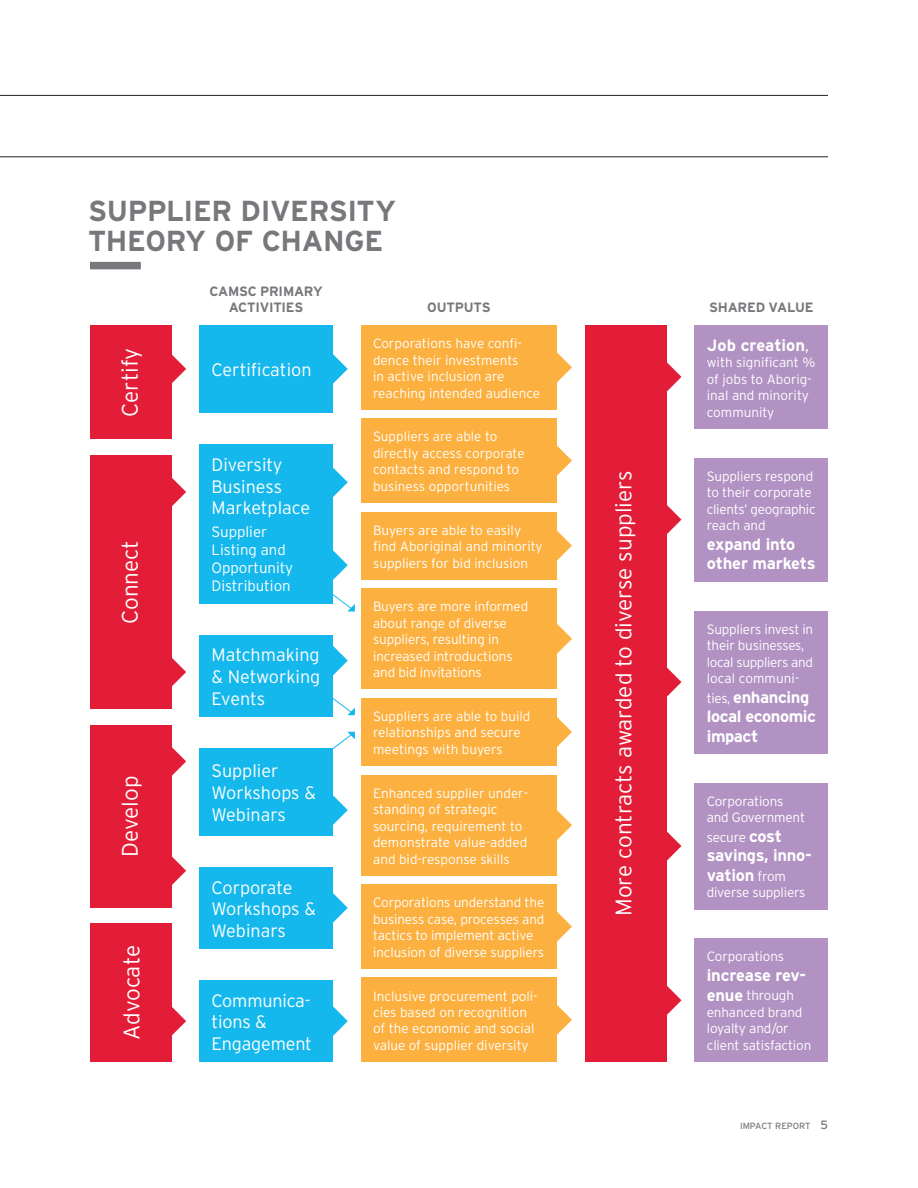
<style>
.page{position:relative;width:918px;height:1188px;background:#fff}
.page>*{position:absolute;margin:0;border:0;box-sizing:border-box;transform-origin:0 0}
.t1{font:700 28.95px/30.6px "Interstate";letter-spacing:-.005em;color:#76787b}
.t2{font:300 22.5px "Interstate";color:#fff}
.t3{font:300 18px/21.6px "Interstate";color:#fff}
.t4{font:700 16.5px/19.5px "Interstate";letter-spacing:-.02em;color:#fff}
.t5{font:700 16.5px "Interstate";color:#fff}
.t6{font:300 15px/18px "Interstate";color:#fff}
.t7{font:300 13.5px/16.5px "Interstate";letter-spacing:-.01em;color:#fff}
.t8{font:700 13.5px/16.2px "Interstate";letter-spacing:-.015em;color:#76787b;text-align:center}
.t9{font:9px "Interstate";color:#76787b}
.s1{font-weight:300}
.s2{font-weight:300;font-size:13.5px}
.s3{font-weight:700;font-size:16.5px}
.s4{font-size:12px}
</style>
<div class="page">
<div style="left:695px;top:325px;width:133px;height:104px;background:#b192c3"></div>
<div style="left:695px;top:458px;width:133px;height:123px;background:#b192c3"></div>
<div style="left:695px;top:611px;width:133px;height:143px;background:#b192c3"></div>
<div style="left:695px;top:783px;width:133px;height:126px;background:#b192c3"></div>
<div style="left:695px;top:939px;width:133px;height:123px;background:#b192c3"></div>
<div style="left:361px;top:418px;width:196px;height:85px;background:#fbb03f"></div>
<div style="left:361px;top:775px;width:196px;height:101px;background:#fbb03f"></div>
<div style="left:361px;top:884px;width:196px;height:85px;background:#fbb03f"></div>
<div style="left:361px;top:978px;width:196px;height:84px;background:#fbb03f"></div>
<div style="left:361px;top:325px;width:196px;height:85px;background:#fbb03f"></div>
<div style="left:361px;top:512px;width:196px;height:68px;background:#fbb03f"></div>
<div style="left:361px;top:588px;width:196px;height:101px;background:#fbb03f"></div>
<div style="left:361px;top:698px;width:196px;height:68px;background:#fbb03f"></div>
<div style="left:585px;top:325px;width:81px;height:736px;background:#e31d38"></div>
<div style="left:90px;top:325px;width:81px;height:114px;background:#e31d38"></div>
<div style="left:90px;top:455px;width:81px;height:254px;background:#e31d38"></div>
<div style="left:90px;top:725px;width:81px;height:182px;background:#e31d38"></div>
<div style="left:90px;top:923px;width:81px;height:139px;background:#e31d38"></div>
<div style="left:90px;top:262px;width:51px;height:7px;background:#76787b"></div>
<div style="left:200px;top:867px;width:133px;height:82px;background:#15b8ec"></div>
<div style="left:200px;top:980px;width:133px;height:82px;background:#15b8ec"></div>
<div style="left:200px;top:635px;width:133px;height:82px;background:#15b8ec"></div>
<div style="left:200px;top:444px;width:133px;height:159px;background:#15b8ec"></div>
<div style="left:200px;top:748px;width:133px;height:87px;background:#15b8ec"></div>
<svg style="left:333px;top:731px;width:22px;height:18px"></svg>
<svg style="left:322px;top:594px;width:33px;height:18px"></svg>
<svg style="left:333px;top:698px;width:22px;height:18px"></svg>
<hr style="left:0;top:157px;width:828px;height:1px;background:#231f20">
<hr style="left:0;top:95px;width:828px;height:1px;background:#231f20">
<svg style="left:333px;top:354px;width:15px;height:30px"></svg>
<svg style="left:333px;top:467px;width:15px;height:30px"></svg>
<svg style="left:333px;top:550px;width:15px;height:30px"></svg>
<svg style="left:333px;top:646px;width:15px;height:30px"></svg>
<svg style="left:333px;top:795px;width:15px;height:30px"></svg>
<svg style="left:333px;top:893px;width:15px;height:30px"></svg>
<svg style="left:333px;top:1006px;width:15px;height:30px"></svg>
<svg style="left:557px;top:1005px;width:15px;height:30px"></svg>
<svg style="left:557px;top:912px;width:15px;height:30px"></svg>
<svg style="left:557px;top:810px;width:15px;height:30px"></svg>
<svg style="left:557px;top:717px;width:15px;height:30px"></svg>
<svg style="left:557px;top:624px;width:15px;height:30px"></svg>
<svg style="left:557px;top:531px;width:15px;height:30px"></svg>
<svg style="left:557px;top:446px;width:15px;height:30px"></svg>
<svg style="left:557px;top:352px;width:15px;height:31px"></svg>
<svg style="left:666px;top:362px;width:15px;height:30px"></svg>
<svg style="left:171px;top:354px;width:15px;height:30px"></svg>
<svg style="left:171px;top:746px;width:15px;height:31px"></svg>
<svg style="left:171px;top:856px;width:15px;height:30px"></svg>
<svg style="left:171px;top:1006px;width:15px;height:30px"></svg>
<svg style="left:171px;top:477px;width:15px;height:30px"></svg>
<svg style="left:171px;top:657px;width:15px;height:30px"></svg>
<svg style="left:666px;top:505px;width:15px;height:30px"></svg>
<svg style="left:666px;top:667px;width:15px;height:30px"></svg>
<svg style="left:666px;top:831px;width:15px;height:30px"></svg>
<svg style="left:666px;top:985px;width:15px;height:30px"></svg>
<div style="left:200px;top:325px;width:133px;height:88px;background:#15b8ec"></div>
<h1 class="t1" style="left:88px;top:195px;width:297px;text-indent:153px">DIVERSITY<br>Theory of Change</h1>
<p class="t8" style="left:209px;top:283px;width:115px">CAMSC Primary<br>Activities</p>
<h1 class="t1" style="left:88px;top:195px;width:37px">SUPPLIER</h1>
<p class="t8" style="left:427px;top:299px;width:63px">Outputs</p>
<p class="t8" style="left:709px;top:299px;width:106px">Shared Value</p>
<h2 class="t2" style="left:117px;top:417px;width:71px;rotate:-90deg">Certify</h2>
<h2 class="t2" style="left:117px;top:624px;width:85px;rotate:-90deg">Connect</h2>
<h2 class="t2" style="left:117px;top:857px;width:82px;rotate:-90deg">Develop</h2>
<h2 class="t2" style="left:119px;top:1040px;width:96px;rotate:-90deg">Advocate</h2>
<h3 class="t3" style="left:212px;top:359px;width:102px">Certification</h3>
<h3 class="t3" style="left:212px;top:454px;width:100px">Diversity<br>Business<br>Marketplace</h3>
<p class="t6" style="left:212px;top:522px;width:83px">Supplier<br>Listing and<br>Opportunity<br>Distribution</p>
<h3 class="t3" style="left:212px;top:644px;width:110px;text-align:justify">Matchmaking &amp; Networking Events</h3>
<h3 class="t3" style="left:212px;top:760px;width:106px">Supplier<br>Workshops &amp;<br>Webinars</h3>
<h3 class="t3" style="left:212px;top:876px;width:106px">Corporate<br>Workshops &amp;<br>Webinars</h3>
<h3 class="t3" style="left:212px;top:990px;width:102px">Communica&shy;tions &amp;<br>Engagement</h3>
<p class="t7" style="left:373px;top:335px;width:169px">Corporations have confi&shy;dence their investments<br>in active inclusion are reaching intended audience</p>
<p class="t7" style="left:373px;top:428px;width:153px">Suppliers are able to directly access corporate contacts and respond to business opportunities</p>
<p class="t7" style="left:373px;top:521px;width:171px">Buyers are able to easily find Aboriginal and minority suppliers for bid inclusion</p>
<p class="t7" style="left:373px;top:598px;width:157px">Buyers are more informed about range of diverse suppliers, resulting in increased introductions and bid invitations</p>
<p class="t7" style="left:373px;top:708px;width:159px">Suppliers are able to build relationships and secure meetings with buyers</p>
<p class="t7" style="left:373px;top:784px;width:157px">Enhanced supplier under&shy;standing of strategic sourcing, requirement to demonstrate value-added and bid-response skills</p>
<p class="t7" style="left:373px;top:894px;width:173px">Corporations understand the business case, processes and tactics to implement active inclusion of diverse suppliers</p>
<p class="t7" style="left:373px;top:987px;width:166px">Inclusive procurement poli&shy;cies based on recognition of the economic and social value of supplier diversity</p>
<h2 class="t2" style="left:611px;top:916px;width:447px;rotate:-90deg">More contracts awarded to diverse suppliers</h2>
<p class="t5" style="left:707px;top:336px;width:104px">Job creation<span class="s1">,</span></p>
<p class="t7" style="left:707px;top:354px;width:110px">with significant % of jobs to Aborig&shy;inal and minority community</p>
<p class="t7" style="left:707px;top:468px;width:110px">Suppliers respond to their corporate clients’ geographic reach and</p>
<p class="t4" style="left:707px;top:534px;width:110px">expand into other markets</p>
<p class="t7" style="left:707px;top:620px;width:108px">Suppliers invest in their businesses, local suppliers and local communi-</p>
<p class="t4" style="left:707px;top:687px;width:111px"><span class="s2">ties,</span> enhancing local economic impact</p>
<p class="t7" style="left:707px;top:793px;width:100px">Corporations and Government</p>
<p class="t7" style="left:707px;top:829px;width:77px">secure <span class="s3">cost</span></p>
<p class="t4" style="left:707px;top:846px;width:107px">savings, inno&shy;vation <span class="s2">from</span></p>
<p class="t7" style="left:707px;top:884px;width:100px">diverse suppliers</p>
<p class="t7" style="left:707px;top:948px;width:79px">Corporations</p>
<p class="t4" style="left:707px;top:965px;width:101px">increase rev-</p>
<p class="t7" style="left:707px;top:987px;width:106px"><span class="s3">enue</span> through enhanced brand loyalty and/or client satisfaction</p>
<p class="t9" style="left:740px;top:1120px;width:89px">IM PACT REPORT <span class="s4">5</span></p>
</div>
